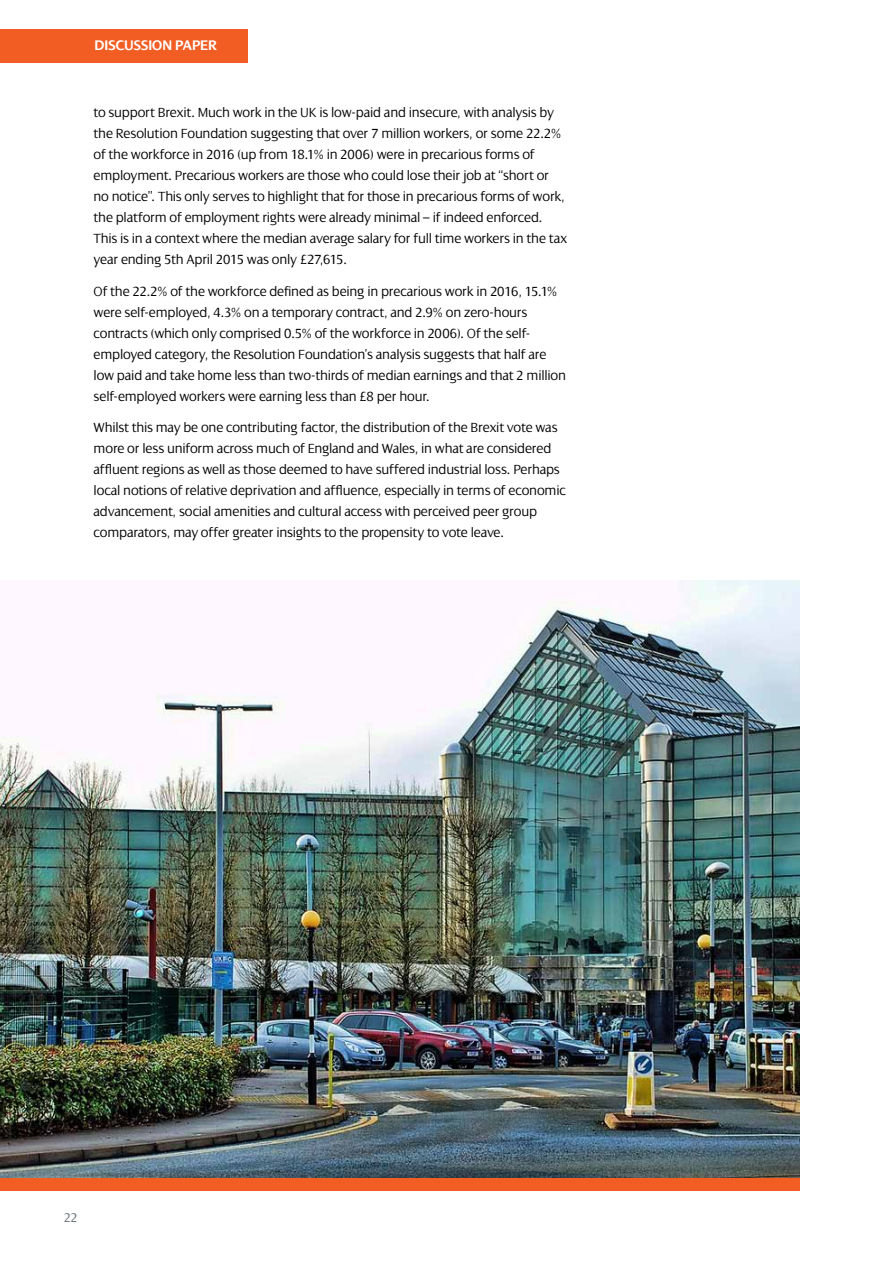
<style>
.page{position:relative;width:893px;height:1263px;background:#fff}
.page>*{position:absolute;margin:0;border:0;box-sizing:border-box;transform-origin:0 0}
.t1{font:600 15px "Dialog";color:#fff}
.t2{font:300 14.25px/21px "Dialog";letter-spacing:-.015em;color:#000}
.t3{font:300 13.5px "Dialog";color:#6a747b}
</style>
<div class="page">
<div style="left:0;top:29px;width:248px;height:34px;background:#f15d22"></div>
<img style="left:0;top:581px;width:799px;height:597px">
<div style="left:0;top:1178px;width:799px;height:13px;background:#f15d22"></div>
<p class="t1" style="left:94px;top:37px;width:124px">DISCUSSION PAPER</p>
<p class="t2" style="left:94px;top:102px;width:475px">to support Brexit. Much work in the U K is low-paid and insecure, with analysis by the Resolution Foundation suggesting that over 7 million workers, or some 22.2% of the workforce in 2016 (up from 18.1% in 2006) were in precarious forms of employment. Precarious workers are those who could lose their job at “short or no notice”. This only serves to highlight that for those in precarious forms of work, the platform of employment rights were already minimal – if indeed enforced.<br>This is in a context where the median average salary for full time workers in the tax year ending 5th April 2015 was only £27,615.</p>
<p class="t2" style="left:94px;top:281px;width:474px">Of the 22.2% of the workforce defined as being in precarious work in 2016, 15.1% were self-employed, 4.3% on a temporary contract, and 2.9% on zero-hours contracts (which only comprised 0.5% of the workforce in 2006). Of the self&shy;employed category, the Resolution Foundation’s analysis suggests that half are low paid and take home less than two-thirds of median earnings and that 2 million self-employed workers were earning less than £8 per hour.</p>
<p class="t2" style="left:94px;top:417px;width:474px">Whilst this may be one contributing factor, the distribution of the Brexit vote was more or less uniform across much of England and Wales, in what are considered affluent regions as well as those deemed to have suffered industrial loss. Perhaps local notions of relative deprivation and affluence, especially in terms of economic advancement, social amenities and cultural access with perceived peer group comparators, may offer greater insights to the propensity to vote leave.</p>
<p class="t3" style="left:64px;top:1210px;width:16px">22</p>
</div>
